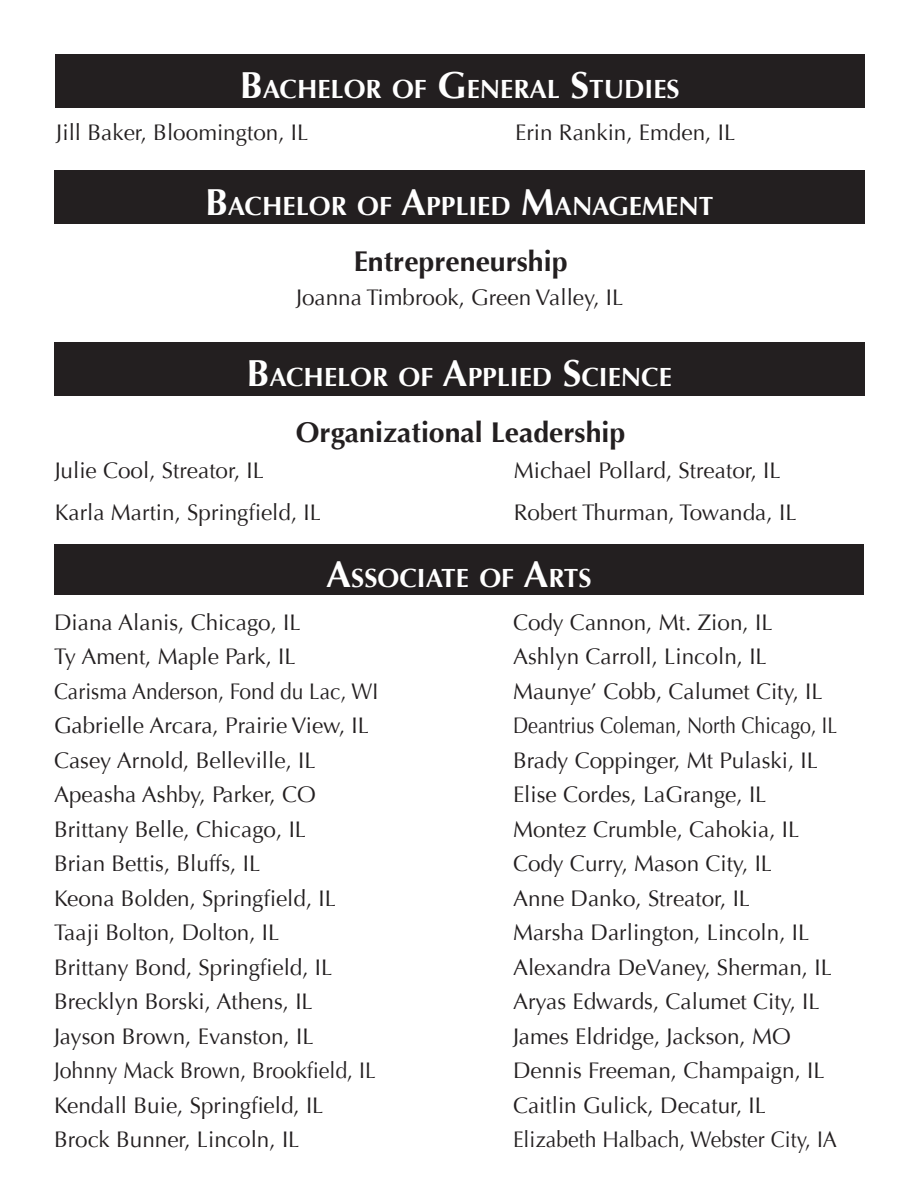
<style>
.page{position:relative;width:918px;height:1188px;background:#fff}
.page>*{position:absolute;margin:0;border:0;box-sizing:border-box;transform-origin:0 0}
.t1{font:700 28.5px "Optima";color:#231f20}
.t2{font:700 26.25px "Optima";color:#fff}
.t3{font:22.5px/34.5px "Optima";color:#231f20}
.s1{font-size:37.5px}
</style>
<div class="page">
<div style="left:54px;top:544px;width:810px;height:51px;background:#231f20"></div>
<div style="left:54px;top:342px;width:810px;height:54px;background:#231f20"></div>
<div style="left:54px;top:170px;width:810px;height:54px;background:#231f20"></div>
<div style="left:55px;top:54px;width:810px;height:54px;background:#231f20"></div>
<p class="t2" style="left:240px;top:74px;width:439px"><span class="s1">B</span>ACHELOR OF <span class="s1">G</span> ENERAL <span class="s1">S</span>TUDIES</p>
<p class="t3" style="left:56px;top:115px;width:254px">Jill Baker, Bloomington, IL</p>
<p class="t3" style="left:515px;top:115px;width:222px">Erin Rankin, Emden, IL</p>
<p class="t2" style="left:205px;top:190px;width:510px"><span class="s1">B</span>ACHELOR OF <span class="s1">A</span>PPLIED <span class="s1">M</span>ANAGEMENT</p>
<p class="t1" style="left:354px;top:245px;width:215px">Entrepreneurship</p>
<p class="t3" style="left:296px;top:281px;width:329px">Joanna Timbrook, Green Valley, IL</p>
<p class="t2" style="left:246px;top:362px;width:427px"><span class="s1">B</span>ACHELOR OF <span class="s1">A</span>PPLIED <span class="s1">S</span>CIENCE</p>
<p class="t1" style="left:296px;top:416px;width:331px">Organizational Leadership</p>
<p class="t3" style="left:55px;top:450px;width:268px;line-height:42px">Julie Cool, Streator, IL<br>Karla Martin, Springfield, IL</p>
<p class="t3" style="left:514px;top:450px;width:284px;line-height:42px">Michael Pollard, Streator, IL<br>Robert Thurman, Towanda, IL</p>
<p class="t2" style="left:326px;top:563px;width:265px"><span class="s1">A</span>SSOCIATE OF <span class="s1">A</span>RTS</p>
<p class="t3" style="left:54px;top:605px;width:326px">Diana Alanis, Chicago, IL<br>Ty Ament, Maple Park, IL<br>Carisma Anderson, Fond du Lac, WI<br>Gabrielle Arcara, Prairie View, IL<br>Casey Arnold, Belleville, IL<br>Apeasha Ashby, Parker, CO<br>Brittany Belle, Chicago, IL<br>Brian Bettis, Bluffs, IL<br>Keona Bolden, Springfield, IL<br>Taaji Bolton, Dolton, IL<br>Brittany Bond, Springfield, IL<br>Brecklyn Borski, Athens, IL<br>Jayson Brown, Evanston, IL<br>Johnny Mack Brown, Brookfield, IL<br>Kendall Buie, Springfield, IL<br>Brock Bunner, Lincoln, IL</p>
<p class="t3" style="left:513px;top:605px;width:326px">Cody Cannon, Mt. Zion, IL<br>Ashlyn Carroll, Lincoln, IL<br>Maunye’ Cobb, Calumet City, IL<br>Deantrius Coleman, North Chicago, IL<br>Brady Coppinger, Mt Pulaski, IL<br>Elise Cordes, LaGrange, IL<br>Montez Crumble, Cahokia, IL<br>Cody Curry, Mason City, IL<br>Anne Danko, Streator, IL<br>Marsha Darlington, Lincoln, IL<br>Alexandra DeVaney, Sherman, IL<br>Aryas Edwards, Calumet City, IL<br>James Eldridge, Jackson, MO<br>Dennis Freeman, Champaign, IL<br>Caitlin Gulick, Decatur, IL<br>Elizabeth Halbach, Webster City, IA</p>
</div>
